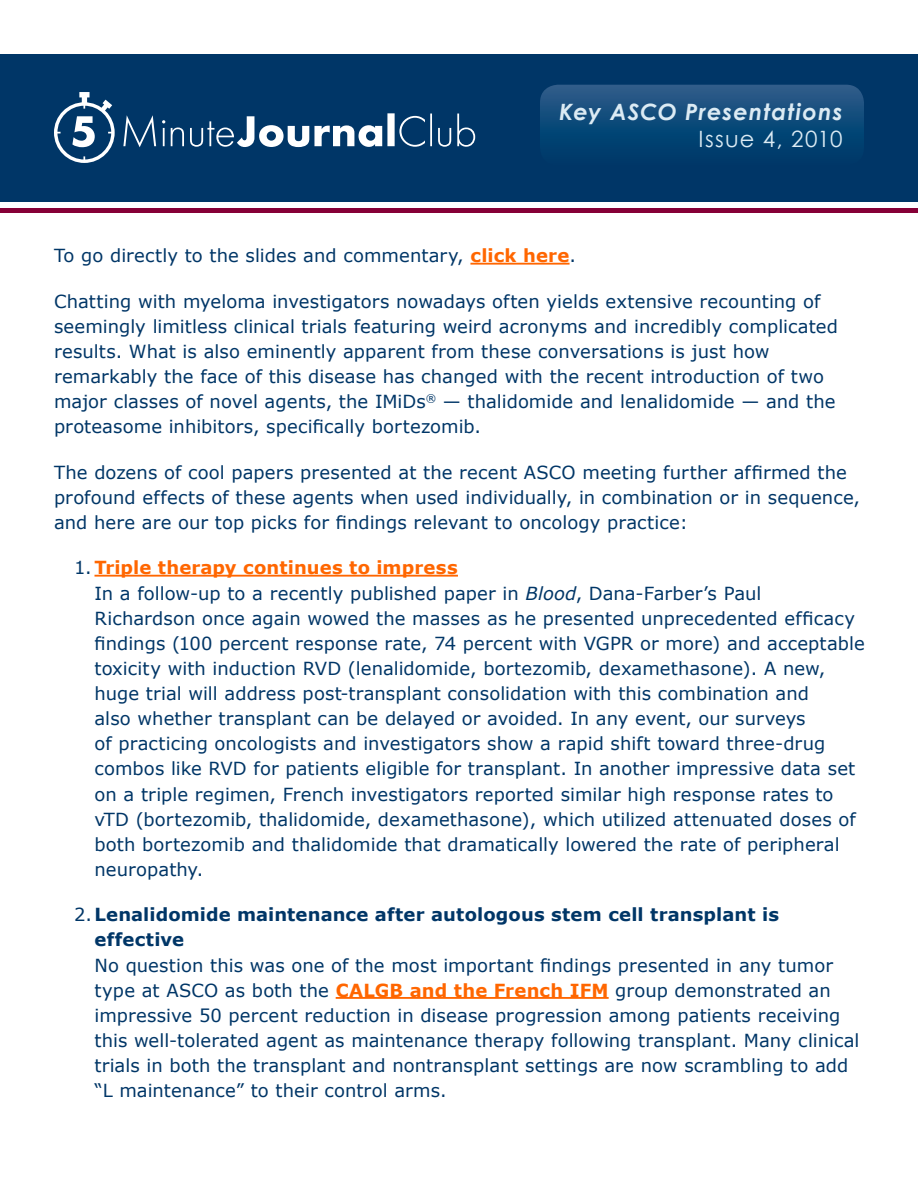
<style>
.page{position:relative;width:918px;height:1188px;background:#fff}
.page>*{position:absolute;margin:0;border:0;box-sizing:border-box;transform-origin:0 0}
.t1{font:italic 700 22.5px "Century Gothic";letter-spacing:.05em;color:#dcebf4}
.t2{font:22.5px "Century Gothic";letter-spacing:.05em;color:#dcebf4}
.t3{font:18px/25.2px "Verdana";letter-spacing:.005em;color:#003667}
.t4{font:700 18px/25px "Verdana";letter-spacing:.005em;color:#003667}
.s1{font-weight:700;color:#f60}
.s2{font-style:italic}
.s3{font-weight:400}
</style>
<div class="page">
<div style="left:0;top:54px;width:918px;height:159px;background:#003667"></div>
<div style="left:0;top:203px;width:918px;height:10px;background:#860037"></div>
<div style="left:0;top:202px;width:918px;height:6px;background:#fff"></div>
<hr style="left:470px;top:263px;width:100px;height:2px;background:#f60">
<hr style="left:94px;top:575px;width:364px;height:2px;background:#f60">
<hr style="left:336px;top:997px;width:273px;height:2px;background:#f60">
<svg style="left:54px;top:92px;width:61px;height:71px"></svg>
<svg style="left:123px;top:115px;width:33px;height:32px"></svg>
<svg style="left:162px;top:120px;width:3px;height:26px"></svg>
<svg style="left:171px;top:128px;width:13px;height:18px"></svg>
<svg style="left:190px;top:116px;width:192px;height:31px"></svg>
<div style="left:387px;top:113px;width:8px;height:33px;background:#fff"></div>
<svg style="left:399px;top:116px;width:26px;height:31px"></svg>
<hr style="left:430px;top:114px;width:2px;height:32px;background:#fff">
<svg style="left:438px;top:128px;width:13px;height:19px"></svg>
<svg style="left:457px;top:114px;width:18px;height:33px"></svg>
<svg style="left:540px;top:85px;width:324px;height:58px"></svg>
<p class="t1" style="left:559px;top:97px;width:285px">Key ASCO Presentations</p>
<p class="t2" style="left:699px;top:125px;width:146px">Issue 4, 2010</p>
<p class="t3" style="left:54px;top:244px;width:524px">To go directly to the slides and commentary, <span class="s1">click here</span>.</p>
<p class="t3" style="left:54px;top:289px;width:786px">Chatting with myeloma investigators nowadays often yields extensive recounting of seemingly limitless clinical trials featuring weird acronyms and incredibly complicated results. What is also eminently apparent from these conversations is just how remarkably the face of this disease has changed with the recent introduction of two major classes of novel agents, the IMiDs<sup>®</sup> — thalidomide and lenalidomide — and the proteasome inhibitors, specifically bortezomib.</p>
<p class="t3" style="left:54px;top:460px;width:808px">The dozens of cool papers presented at the recent ASCO meeting further affirmed the profound effects of these agents when used individually, in combination or in sequence, and here are our top picks for findings relevant to oncology practice:</p>
<p class="t3" style="left:94px;top:556px;width:772px;text-indent:-20px">1. <span class="s1">Triple therapy continues to impress<br></span>In a follow-up to a recently published paper in <span class="s2">Blood</span>, Dana-Farber’s Paul Richardson once again wowed the masses as he presented unprecedented efficacy findings (100 percent response rate, 74 percent with VGPR or more) and acceptable toxicity with induction RVD (lenalidomide, bortezomib, dexamethasone). A new, huge trial will address post-transplant consolidation with this combination and<br>also whether transplant can be delayed or avoided. In any event, our surveys<br>of practicing oncologists and investigators show a rapid shift toward three-drug combos like RVD for patients eligible for transplant. In another impressive data set on a triple regimen, French investigators reported similar high response rates to vTD (bortezomib, thalidomide, dexamethasone), which utilized attenuated doses of both bortezomib and thalidomide that dramatically lowered the rate of peripheral neuropathy.</p>
<p class="t4" style="left:94px;top:902px;width:686px;text-indent:-20px"><span class="s3">2.</span> Lenalidomide maintenance after autologous stem cell transplant is effective</p>
<p class="t3" style="left:94px;top:953px;width:767px">No question this was one of the most important findings presented in any tumor type at ASCO as both the <span class="s1">CALGB and the French IFM</span> group demonstrated an impressive 50 percent reduction in disease progression among patients receiving this well-tolerated agent as maintenance therapy following transplant. Many clinical trials in both the transplant and nontransplant settings are now scrambling to add “L maintenance” to their control arms.</p>
</div>
